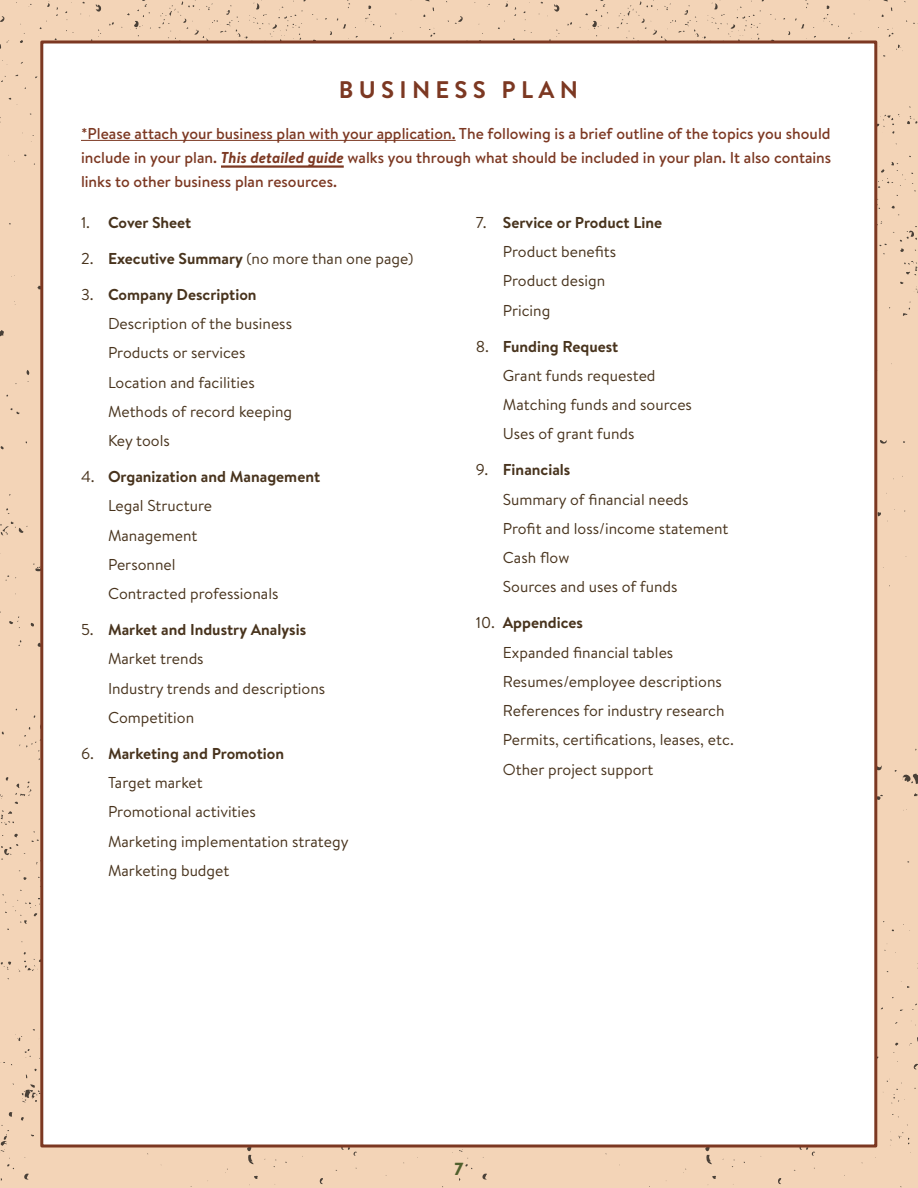
<style>
.page{position:relative;width:918px;height:1188px;background:#fff}
.page>*{position:absolute;margin:0;border:0;box-sizing:border-box;transform-origin:0 0}
.t1{font:700 24px "Brandon Text";letter-spacing:.22em;color:#7c3822}
.t2{font:900 18px "Brandon Grotesque";color:#51602d}
.Copy{font:15.75px "Brandon Text";color:#48331d}
.Line_label{font:500 15.75px/24px "Brandon Text";color:#7c3822;text-align:justify}
.t3{font:700 15.75px "Brandon Text";color:#48331d}
.s1{font-weight:700;font-style:italic}
.s2{font-weight:400}
.s3{font-weight:700}
</style>
<div class="page">
<div style="left:1px;top:797px;width:458px;height:391px;background:#f3d4b7"></div>
<div style="left:0;top:0;width:459px;height:289px;background:#f3d4b7"></div>
<div style="left:0;top:289px;width:40px;height:507px;background:#f3d4b7"></div>
<div style="left:459px;top:797px;width:459px;height:391px;background:#f3d4b7"></div>
<div style="left:459px;top:0;width:459px;height:289px;background:#f3d4b7"></div>
<svg style="left:877px;top:289px;width:40px;height:507px;background:#edcdb0"></svg>
<div style="left:40px;top:40px;width:837px;height:1108px;background:#fff;border:3px solid #7c3822"></div>
<hr style="left:81px;top:140px;width:375px;height:1px;background:#7c3822">
<hr style="left:221px;top:165px;width:123px;height:3px;background:#7c3822">
<h2 class="t1" style="left:339px;top:73px;width:241px">BUSINESS PLAN</h2>
<p class="Line_label" style="left:81px;top:121px;width:752px">*Please attach your business plan with your application. The following is a brief outline of the topics you should include in your plan. <span class="s1">This detailed guide</span> walks you through what should be included in your plan. It also contains links to other business plan resources.</p>
<p class="t3" style="left:81px;top:211px;width:112px"><span class="s2">1.</span> Cover Sheet</p>
<p class="Copy" style="left:81px;top:248px;width:334px">2. <span class="s3">Executive Summary</span> (no more than one page)</p>
<p class="t3" style="left:81px;top:283px;width:177px"><span class="s2">3.</span> Company Description</p>
<p class="Copy" style="left:108px;top:313px;width:186px">Description of the business</p>
<p class="Copy" style="left:108px;top:342px;width:139px">Products or services</p>
<p class="Copy" style="left:108px;top:371px;width:148px">Location and facilities</p>
<p class="Copy" style="left:108px;top:401px;width:186px">Methods of record keeping</p>
<p class="Copy" style="left:108px;top:430px;width:63px">Key tools</p>
<p class="t3" style="left:81px;top:466px;width:241px"><span class="s2">4.</span> Organization and Management</p>
<p class="Copy" style="left:108px;top:495px;width:106px">Legal Structure</p>
<p class="Copy" style="left:108px;top:524px;width:91px">Management</p>
<p class="Copy" style="left:108px;top:554px;width:69px">Personnel</p>
<p class="Copy" style="left:108px;top:583px;width:172px">Contracted professionals</p>
<p class="t3" style="left:81px;top:619px;width:227px"><span class="s2">5.</span> Market and Industry Analysis</p>
<p class="Copy" style="left:108px;top:648px;width:97px">Market trends</p>
<p class="Copy" style="left:108px;top:677px;width:219px">Industry trends and descriptions</p>
<p class="Copy" style="left:108px;top:707px;width:88px">Competition</p>
<p class="t3" style="left:81px;top:742px;width:205px"><span class="s2">6.</span> Marketing and Promotion</p>
<p class="Copy" style="left:108px;top:772px;width:96px">Target market</p>
<p class="Copy" style="left:108px;top:801px;width:149px">Promotional activities</p>
<p class="Copy" style="left:108px;top:830px;width:242px">Marketing implementation strategy</p>
<p class="Copy" style="left:108px;top:860px;width:123px">Marketing budget</p>
<p class="t3" style="left:476px;top:211px;width:188px"><span class="s2">7.</span> Service or Product Line</p>
<p class="Copy" style="left:503px;top:241px;width:115px">Product benefits</p>
<p class="Copy" style="left:503px;top:270px;width:104px">Product design</p>
<p class="Copy" style="left:503px;top:299px;width:49px">Pricing</p>
<p class="t3" style="left:476px;top:335px;width:144px"><span class="s2">8.</span> Funding Request</p>
<p class="Copy" style="left:503px;top:365px;width:154px">Grant funds requested</p>
<p class="Copy" style="left:503px;top:394px;width:191px">Matching funds and sources</p>
<p class="Copy" style="left:503px;top:423px;width:133px">Uses of grant funds</p>
<p class="t3" style="left:476px;top:459px;width:96px"><span class="s2">9.</span> Financials</p>
<p class="Copy" style="left:503px;top:488px;width:187px">Summary of financial needs</p>
<p class="Copy" style="left:503px;top:518px;width:227px">Profit and loss/income statement</p>
<p class="Copy" style="left:503px;top:547px;width:68px">Cash flow</p>
<p class="Copy" style="left:503px;top:576px;width:176px">Sources and uses of funds</p>
<p class="t3" style="left:476px;top:612px;width:109px"><span class="s2">10.</span> Appendices</p>
<p class="Copy" style="left:503px;top:641px;width:172px">Expanded financial tables</p>
<p class="Copy" style="left:503px;top:671px;width:221px">Resumes/employee descriptions</p>
<p class="Copy" style="left:503px;top:700px;width:223px">References for industry research</p>
<p class="Copy" style="left:503px;top:729px;width:232px">Permits, certifications, leases, etc.</p>
<p class="Copy" style="left:503px;top:758px;width:152px">Other project support</p>
<p class="t2" style="left:455px;top:1156px;width:10px">7</p>
</div>
